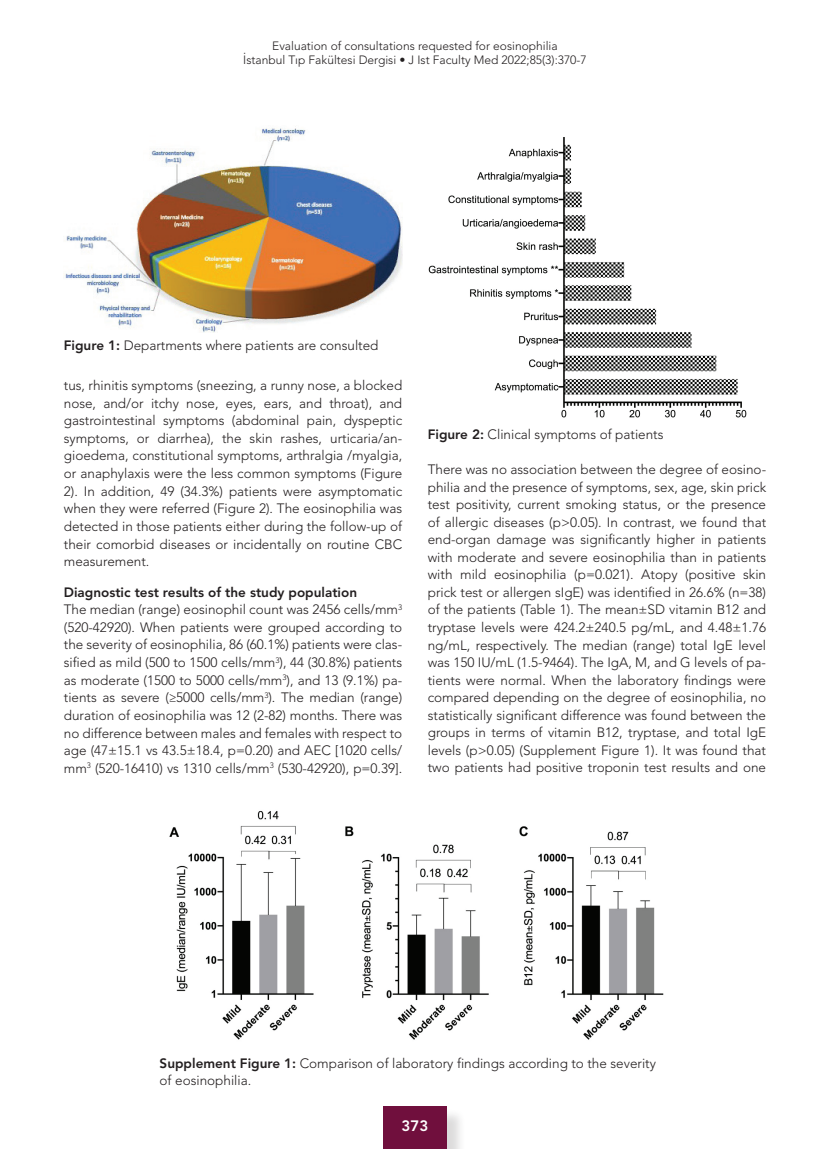
<style>
.page{position:relative;width:830px;height:1149px;background:#fff}
.page>*{position:absolute;margin:0;border:0;box-sizing:border-box;transform-origin:0 0}
.t1{font:800 15px "Avenir LT Std";color:#fff}
.t2{font:300 13.5px/17.5px "Avenir LT Std";color:#231f20;text-align:justify}
.t3{font:300 12px/14.4px "Avenir LT Std";color:#231f20;text-align:center}
.s1{font-weight:800}
</style>
<div class="page">
<div style="left:385px;top:1108px;width:80px;height:40px;background:#231f20;opacity:.16"></div>
<div style="left:383px;top:1106px;width:63px;height:42px;background:#700f3d"></div>
<img style="left:65px;top:128px;width:337px;height:205px">
<img style="left:428px;top:137px;width:319px;height:281px">
<img style="left:169px;top:811px;width:495px;height:229px">
<p class="t3" style="left:243px;top:39px;width:345px">Evaluation of consultations requested for eosinophilia<br>İstanbul Tıp Fakültesi Dergisi • J Ist Faculty Med 2022;85(3):370-7</p>
<p class="t2" style="left:64px;top:336px;width:316px"><span class="s1">Figure 1:</span> Departments where patients are consulted</p>
<p class="t2" style="left:64px;top:376px;width:340px">tus, rhinitis symptoms (sneezing, a runny nose, a blocked nose, and/or itchy nose, eyes, ears, and throat), and gastrointestinal symptoms (abdominal pain, dyspeptic symptoms, or diarrhea), the skin rashes, urticaria/an&shy;gioedema, constitutional symptoms, arthralgia /myalgia, or anaphylaxis were the less common symptoms (Figure 2). In addition, 49 (34.3%) patients were asymptomatic when they were referred (Figure 2). The eosinophilia was detected in those patients either during the follow-up of their comorbid diseases or incidentally on routine CBC measurement.</p>
<p class="t2" style="left:64px;top:583px;width:340px;text-align:left"><span class="s1">Diagnostic test results of the study population<br></span>The median (range) eosinophil count was 2456 cells/mm<sup>3 </sup>(520-42920). When patients were grouped according to the severity of eosinophilia, 86 (60.1%) patients were clas&shy;sified as mild (500 to 1500 cells/mm<sup>3</sup>), 44 (30.8%) patients as moderate (1500 to 5000 cells/mm<sup>3</sup>), and 13 (9.1%) pa&shy;tients as severe (≥5000 cells/mm<sup>3</sup>). The median (range) duration of eosinophilia was 12 (2-82) months. There was no difference between males and females with respect to age (47±15.1 vs 43.5±18.4, p=0.20) and AEC [1020 cells/ mm<sup>3</sup> (520-16410) vs 1310 cells/mm<sup>3</sup> (530-42920), p=0.39].</p>
<p class="t2" style="left:427px;top:425px;width:237px"><span class="s1">Figure 2:</span> Clinical symptoms of patients</p>
<p class="t2" style="left:427px;top:460px;width:340px">There was no association between the degree of eosino&shy;philia and the presence of symptoms, sex, age, skin prick test positivity, current smoking status, or the presence of allergic diseases (p&gt;0.05). In contrast, we found that end-organ damage was significantly higher in patients with moderate and severe eosinophilia than in patients with mild eosinophilia (p=0.021). Atopy (positive skin prick test or allergen sIgE) was identified in 26.6% (n=38) of the patients (Table 1). The mean±SD vitamin B12 and tryptase levels were 424.2±240.5 pg/mL, and 4.48±1.76 ng/mL, respectively. The median (range) total IgE level was 150 IU/mL (1.5-9464). The IgA, M, and G levels of pa&shy;tients were normal. When the laboratory findings were compared depending on the degree of eosinophilia, no statistically significant difference was found between the groups in terms of vitamin B12, tryptase, and total IgE levels (p&gt;0.05) (Supplement Figure 1). It was found that two patients had positive troponin test results and one</p>
<p class="t2" style="left:159px;top:1054px;width:497px"><span class="s1">Supplement Figure 1:</span> Comparison of laboratory findings according to the severity of eosinophilia.</p>
<p class="t1" style="left:401px;top:1115px;width:28px">373</p>
</div>
